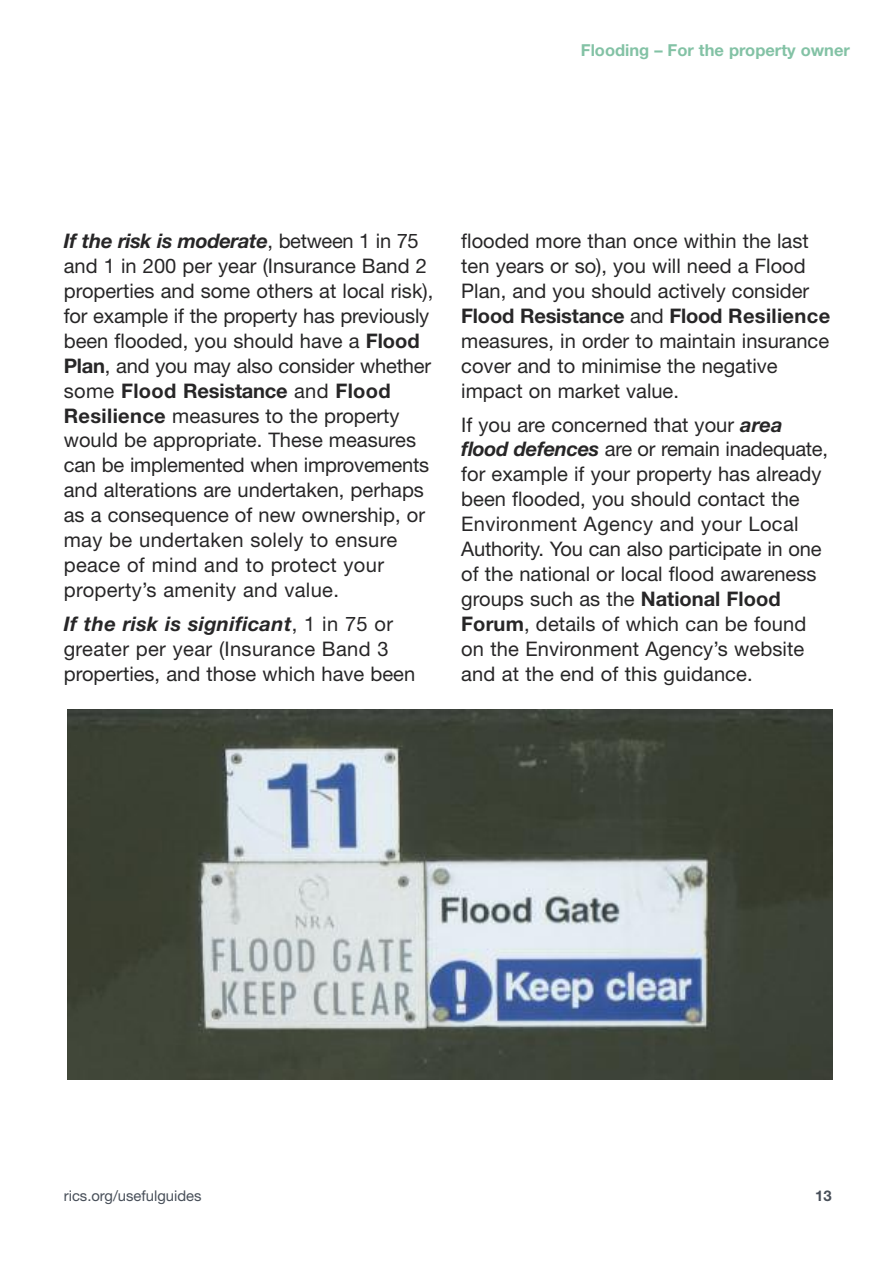
<style>
.page{position:relative;width:893px;height:1263px;background:#fff}
.page>*{position:absolute;margin:0;border:0;box-sizing:border-box;transform-origin:0 0}
.t1{font:20.1px/24.9px "Helvetica Neue LT";color:#272627}
.t2{font:700 16.5px "Helvetica Neue LT";color:#83c2a5}
.t3{font:14.85px "Helvetica Neue LT";color:#484f59}
.t4{font:700 14.85px "Helvetica Neue LT";color:#484f59}
.s1{font-weight:700;font-style:italic}
.s2{font-weight:700}
</style>
<div class="page">
<img style="left:67px;top:709px;width:765px;height:370px">
<p class="t2" style="left:581px;top:44px;width:271px">Flooding – For the property owner</p>
<p class="t1" style="left:64px;top:231px;width:371px"><span class="s1">If the risk is moderate</span>, between 1 in 75 and 1 in 200 per year (Insurance Band 2 properties and some others at local risk), for example if the property has previously been flooded, you should have a <span class="s2">Flood Plan</span>, and you may also consider whether some <span class="s2">Flood Resistance</span> and <span class="s2">Flood Resilience</span> measures to the property would be appropriate. These measures can be implemented when improvements and alterations are undertaken, perhaps as a consequence of new ownership, or may be undertaken solely to ensure peace of mind and to protect your property’s amenity and value.</p>
<p class="t1" style="left:64px;top:613px;width:353px"><span class="s1">If the risk is significant</span>, 1 in 75 or greater per year (Insurance Band 3 properties, and those which have been</p>
<p class="t1" style="left:461px;top:231px;width:370px">flooded more than once within the last ten years or so), you will need a Flood Plan, and you should actively consider <span class="s2">Flood Resistance</span> and <span class="s2">Flood Resilience </span>measures, in order to maintain insurance cover and to minimise the negative impact on market value.</p>
<p class="t1" style="left:461px;top:414px;width:368px">If you are concerned that your <span class="s1">area flood defences</span> are or remain inadequate, for example if your property has already been flooded, you should contact the Environment Agency and your Local Authority. You can also participate in one of the national or local flood awareness groups such as the <span class="s2">National Flood Forum</span>, details of which can be found on the Environment Agency’s website and at the end of this guidance.</p>
<p class="t3" style="left:64px;top:1191px;width:139px">rics.org/usefulguides</p>
<p class="t4" style="left:815px;top:1191px;width:18px">13</p>
</div>
